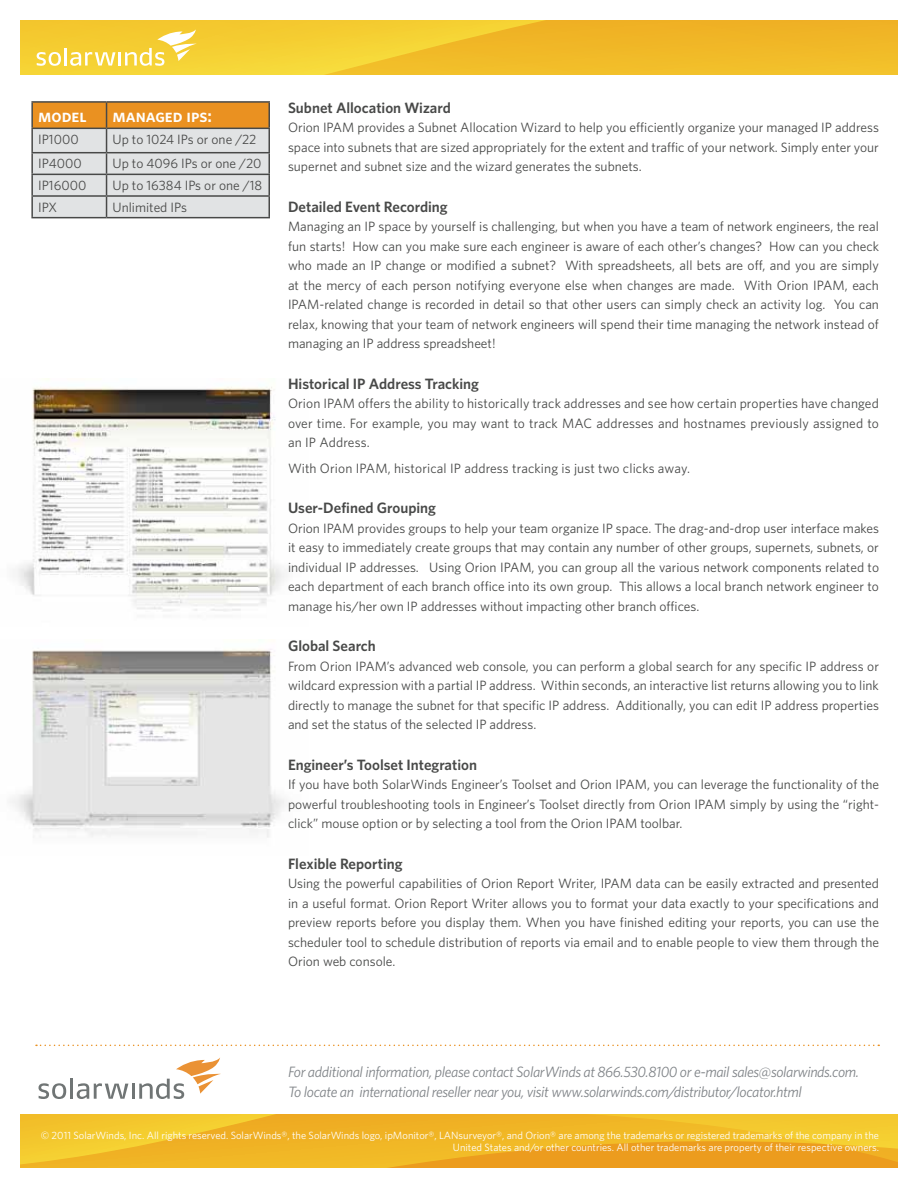
<style>
.page{position:relative;width:918px;height:1188px;background:#fff}
.page>*{position:absolute;margin:0;border:0;box-sizing:border-box;transform-origin:0 0}
.t1{font:18px "Whitney Semibold SC";color:#fff}
.t2{font:italic 15px/19.5px "Whitney";letter-spacing:-.025em;color:#808488}
.t3{font:600 15px "Whitney";color:#484948}
.t4{font:13.5px/19.5px "Whitney";color:#484948;text-align:justify}
.t5{font:10.5px/12px "Whitney";color:#fff;text-align:right}
</style>
<div class="page">
<svg style="left:20px;top:1114px;width:878px;height:54px;background:#f0b526"></svg>
<svg style="left:36px;top:1045px;width:843px;height:1px"></svg>
<svg style="left:39px;top:1083px;width:27px;height:16px"></svg>
<hr style="left:70px;top:1079px;width:3px;height:20px;background:#707575">
<svg style="left:77px;top:1083px;width:51px;height:16px"></svg>
<hr style="left:132px;top:1084px;width:3px;height:15px;background:#707575">
<svg style="left:139px;top:1057px;width:82px;height:42px"></svg>
<img style="left:10px;top:649px;width:275px;height:189px">
<img style="left:17px;top:378px;width:268px;height:233px">
<svg style="left:20px;top:20px;width:878px;height:55px;background:#f2c22c"></svg>
<svg style="left:37px;top:52px;width:24px;height:14px"></svg>
<hr style="left:64px;top:48px;width:3px;height:18px;background:#fff">
<svg style="left:70px;top:29px;width:127px;height:37px;background:#f6d65a"></svg>
<hr style="left:31px;top:101px;width:76px;height:2px;background:#484948">
<hr style="left:31px;top:103px;width:2px;height:25px;background:#484948">
<hr style="left:107px;top:101px;width:163px;height:2px;background:#484948">
<hr style="left:268px;top:103px;width:2px;height:25px;background:#484948">
<hr style="left:31px;top:128px;width:76px;height:1px;background:#484948">
<hr style="left:107px;top:128px;width:163px;height:1px;background:#484948">
<hr style="left:31px;top:129px;width:2px;height:23px;background:#484948">
<hr style="left:268px;top:129px;width:2px;height:23px;background:#484948">
<hr style="left:31px;top:152px;width:76px;height:1px;background:#484948">
<hr style="left:31px;top:153px;width:2px;height:21px;background:#484948">
<hr style="left:107px;top:152px;width:163px;height:1px;background:#484948">
<hr style="left:268px;top:153px;width:2px;height:21px;background:#484948">
<hr style="left:31px;top:174px;width:76px;height:1px;background:#484948">
<hr style="left:31px;top:175px;width:2px;height:20px;background:#484948">
<hr style="left:107px;top:174px;width:163px;height:1px;background:#484948">
<hr style="left:268px;top:175px;width:2px;height:20px;background:#484948">
<hr style="left:31px;top:195px;width:76px;height:2px;background:#484948">
<hr style="left:31px;top:197px;width:2px;height:20px;background:#484948">
<hr style="left:107px;top:195px;width:163px;height:2px;background:#484948">
<svg style="left:32px;top:102px;width:237px;height:115px;background:#d7c6af"></svg>
<hr style="left:268px;top:197px;width:2px;height:20px;background:#484948">
<hr style="left:31px;top:217px;width:76px;height:1px;background:#484948">
<hr style="left:107px;top:217px;width:163px;height:1px;background:#484948">
<h1 class="t1" style="left:38px;top:105px;width:50px">model</h1>
<h1 class="t1" style="left:113px;top:105px;width:101px">managed ips:</h1>
<p class="t4" style="left:38px;top:129px;width:42px">IP1000</p>
<p class="t4" style="left:113px;top:129px;width:145px">Up to 1024 IPs or one /22</p>
<p class="t4" style="left:38px;top:154px;width:45px">IP4000</p>
<p class="t4" style="left:113px;top:154px;width:150px">Up to 4096 IPs or one /20</p>
<p class="t4" style="left:38px;top:175px;width:50px">IP16000</p>
<p class="t4" style="left:113px;top:175px;width:151px">Up to 16384 IPs or one /18</p>
<p class="t4" style="left:38px;top:197px;width:20px">IPX</p>
<p class="t4" style="left:113px;top:197px;width:76px">Unlimited IPs</p>
<p class="t3" style="left:288px;top:98px;width:164px">Subnet Allocation Wizard</p>
<p class="t4" style="left:288px;top:117px;width:592px">Orion IPAM provides a Subnet Allocation Wizard to help you efficiently organize your managed IP address space into subnets that are sized appropriately for the extent and traffic of your network. Simply enter your supernet and subnet size and the wizard generates the subnets.</p>
<p class="t3" style="left:288px;top:197px;width:161px">Detailed Event Recording</p>
<p class="t4" style="left:288px;top:216px;width:593px">Managing an IP space by yourself is challenging, but when you have a team of network engineers, the real fun starts! How can you make sure each engineer is aware of each other’s changes? How can you check who made an IP change or modified a subnet? With spreadsheets, all bets are off, and you are simply at the mercy of each person notifying everyone else when changes are made. With Orion IPAM, each IPAM-related change is recorded in detail so that other users can simply check an activity log. You can relax, knowing that your team of network engineers will spend their time managing the network instead of managing an IP address spreadsheet!</p>
<p class="t3" style="left:288px;top:374px;width:193px">Historical IP Address Tracking</p>
<p class="t4" style="left:288px;top:393px;width:593px">Orion IPAM offers the ability to historically track addresses and see how certain properties have changed over time. For example, you may want to track MAC addresses and hostnames previously assigned to an IP Address.</p>
<p class="t4" style="left:288px;top:458px;width:404px">With Orion IPAM, historical IP address tracking is just two clicks away.</p>
<p class="t3" style="left:288px;top:499px;width:150px">User-Defined Grouping</p>
<p class="t4" style="left:288px;top:518px;width:593px">Orion IPAM provides groups to help your team organize IP space. The drag-and-drop user interface makes it easy to immediately create groups that may contain any number of other groups, supernets, subnets, or individual IP addresses. Using Orion IPAM, you can group all the various network components related to each department of each branch office into its own group. This allows a local branch network engineer to manage his/her own IP addresses without impacting other branch offices.</p>
<p class="t3" style="left:288px;top:637px;width:89px">Global Search</p>
<p class="t4" style="left:288px;top:656px;width:593px">From Orion IPAM’s advanced web console, you can perform a global search for any specific IP address or wildcard expression with a partial IP address. Within seconds, an interactive list returns allowing you to link directly to manage the subnet for that specific IP address. Additionally, you can edit IP address properties and set the status of the selected IP address.</p>
<p class="t3" style="left:288px;top:755px;width:191px">Engineer’s Toolset Integration</p>
<p class="t4" style="left:288px;top:774px;width:593px">If you have both SolarWinds Engineer’s Toolset and Orion IPAM, you can leverage the functionality of the powerful troubleshooting tools in Engineer’s Toolset directly from Orion IPAM simply by using the “right&shy;click” mouse option or by selecting a tool from the Orion IPAM toolbar.</p>
<p class="t3" style="left:288px;top:854px;width:116px">Flexible Reporting</p>
<p class="t4" style="left:288px;top:873px;width:593px">Using the powerful capabilities of Orion Report Writer, IPAM data can be easily extracted and presented in a useful format. Orion Report Writer allows you to format your data exactly to your specifications and preview reports before you display them. When you have finished editing your reports, you can use the scheduler tool to schedule distribution of reports via email and to enable people to view them through the Orion web console.</p>
<p class="t2" style="left:288px;top:1062px;width:573px">For additional information, please contact SolarWinds at 866.530.8100 or e-mail sales@solarwinds.com.<br>To locate an international reseller near you, visit www.solarwinds.com/distributor/locator.html</p>
<p class="t5" style="left:41px;top:1129px;width:840px">© 2011 SolarWinds, Inc. All rights reserved. SolarWinds®, the SolarWinds logo, ipMonitor®, LANsurveyor®, and Orion® are among the trademarks or registered trademarks of the company in the<br>United States and/or other countries. All other trademarks are property of their respective owners.</p>
</div>
